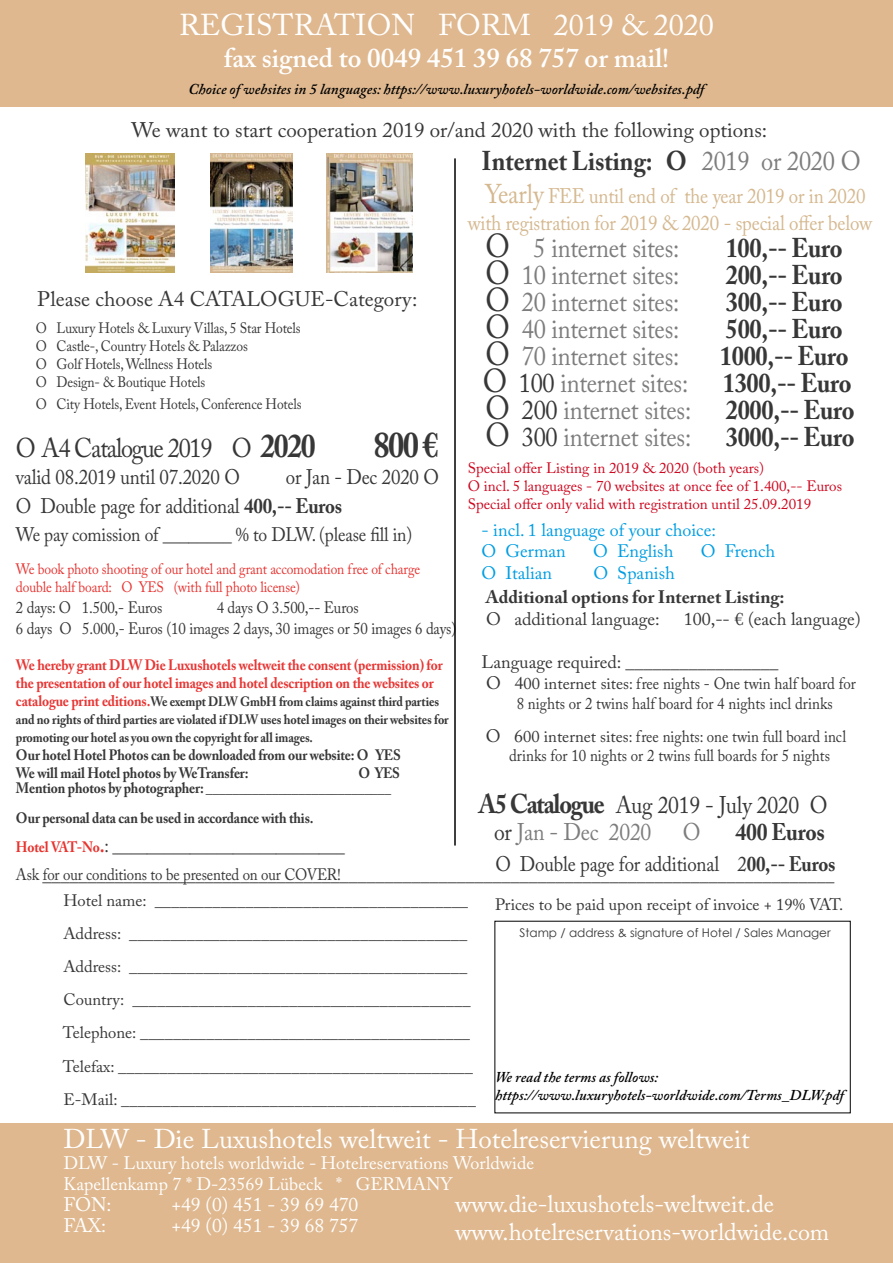
<style>
.page{position:relative;width:893px;height:1263px;background:#fff}
.page>*{position:absolute;margin:0;border:0;box-sizing:border-box;transform-origin:0 0}
.t1{font:700 36px "Adobe Caslon Pro";color:#363736;scale:.9 1}
.t2{font:30px "Adobe Caslon Pro";color:#fff}
.t3{font:27px "Adobe Caslon Pro";letter-spacing:-.01em;color:#7d7d7d;scale:.9 1}
.t4{font:700 27px "Adobe Caslon Pro";letter-spacing:-.01em;color:#363736;scale:.9 1}
.t5{font:27px "Adobe Caslon Pro";color:#fff}
.t6{font:600 27px "Adobe Caslon Pro";color:#fff}
.t7{font:27px "Adobe Caslon Pro";letter-spacing:-.05em;color:#363736;scale:.9 1}
.t8{font:24px/28.8px "Adobe Caslon Pro";color:#fff}
.t9{font:24px/27px "Adobe Caslon Pro";letter-spacing:-.01em;color:#363736;scale:.9 1}
.t10{font:700 24px "Adobe Caslon Pro";letter-spacing:-.01em;color:#363736;scale:.9 1}
.t11{font:24px "Adobe Caslon Pro";color:#7d7d7d;scale:.9 1}
.t12{font:21px/28.5px "Adobe Caslon Pro";letter-spacing:-.005em;color:#363736;scale:.9 1}
.t13{font:21px "Adobe Caslon Pro";letter-spacing:-.005em;color:#363736}
.t14{font:21px/27px "Adobe Caslon Pro";letter-spacing:-.01em;color:#d5b88f;text-align:center;scale:.9 1}
.t15{font:19.5px "Adobe Caslon Pro";letter-spacing:-.01em;color:#363736;scale:.9 1}
.t16{font:19.5px "Adobe Caslon Pro";color:#fff}
.t17{font:18px "Adobe Caslon Pro";color:#363736}
.t18{font:18px/21px "Adobe Caslon Pro";color:#fff}
.t19{font:18px/21.6px "Adobe Caslon Pro";color:#009ee3}
.t20{font:700 18px "Adobe Caslon Pro";color:#363736}
.t21{font:16.5px/33px "Adobe Caslon Pro";color:#363736;text-align:center}
.t22{font:16.5px/21px "Adobe Caslon Pro";color:#363736;scale:.9 1}
.t23{font:700 15px/18px "Adobe Caslon Pro";letter-spacing:-.01em;color:#363736;scale:.9 1}
.t24{font:15px/18px "Adobe Caslon Pro";letter-spacing:-.01em;color:#363736;scale:.9 1}
.t25{font:italic 600 15px/18px "Adobe Caslon Pro";color:#000}
.t26{font:15px/18px "Adobe Caslon Pro";color:#cd071f}
.t27{font:700 15px/18px "Adobe Caslon Pro";letter-spacing:-.01em;color:#e73634;scale:.9 1}
.t28{font:15px/18px "Adobe Caslon Pro";letter-spacing:-.01em;color:#e73532;scale:.9 1}
.t29{font:700 13.5px/18px "Adobe Caslon Pro";letter-spacing:-.01em;color:#363736;scale:.9 1}
.t30{font:12px "Century Gothic";color:#363736}
.s1{font-weight:400;color:#7d7d7d}
.s2{font-size:27px}
.s3{font-size:33px;color:#363736}
.s4{color:#363736}
.s5{font-weight:700;font-size:33px}
.s6{font-weight:700}
.s7{font-size:18px}
.s8{font-weight:700;font-size:27px}
.s9{color:#7d7d7d}
.s10{font-size:15px;color:#e73634}
.s11{font-weight:700;font-size:15px;color:#e7332e}
.s12{font-weight:700;color:#e7332e}
</style>
<div class="page">
<div style="left:0;top:0;width:893px;height:106px;background:#dfb88f"></div>
<div style="left:0;top:1123px;width:893px;height:140px;background:#dfb88f"></div>
<hr style="left:454px;top:158px;width:2px;height:687px;background:#000">
<img style="left:210px;top:153px;width:82px;height:119px">
<img style="left:327px;top:153px;width:86px;height:119px">
<img style="left:85px;top:153px;width:89px;height:119px">
<h2 class="t2" style="left:179px;top:7px;width:536px">REGISTRATION FORM 2019 &amp; 2020</h2>
<h3 class="t6" style="left:224px;top:42px;width:447px">fax signed to 0049 451 39 68 757 or mail!</h3>
<p class="t25" style="left:188px;top:80px;width:517px">Choice of websites in 5 languages: https://www.luxuryhotels-worldwide.com/websites.pdf</p>
<p class="t13" style="left:132px;top:117px;width:637px">We want to start cooperation 2019 or/and 2020 with the following options:</p>
<h3 class="t4" style="left:482px;top:145px;width:423px">Internet Listing: O <span class="s1">2019 or 2020 O</span></h3>
<p class="t14" style="left:468px;top:182px;width:451px"><span class="s2">Yearly</span> FEE until end of the year 2019 or in 2020 with registration for 2019 &amp; 2020 - special offer below</p>
<h3 class="t3" style="left:486px;top:232px;width:217px"><span class="s3">O</span> 5 internet sites:</h3>
<h3 class="t4" style="left:726px;top:232px;width:131px">100,-- Euro</h3>
<h3 class="t3" style="left:486px;top:259px;width:217px"><span class="s3">O</span> 10 internet sites:</h3>
<h3 class="t4" style="left:726px;top:259px;width:131px">200,-- Euro</h3>
<h3 class="t3" style="left:486px;top:286px;width:217px"><span class="s3">O</span> 20 internet sites:</h3>
<h3 class="t4" style="left:726px;top:286px;width:131px">300,-- Euro</h3>
<h3 class="t3" style="left:486px;top:313px;width:217px"><span class="s3">O</span> 40 internet sites:</h3>
<h3 class="t4" style="left:726px;top:313px;width:131px">500,-- Euro</h3>
<h3 class="t3" style="left:486px;top:340px;width:217px"><span class="s3">O</span> 70 internet sites:</h3>
<h3 class="t4" style="left:720px;top:340px;width:145px">1000,-- Euro</h3>
<h3 class="t3" style="left:483px;top:367px;width:230px"><span class="s3">O</span> <span class="s4">100</span> internet sites:</h3>
<h3 class="t4" style="left:723px;top:367px;width:145px">1300,-- Euro</h3>
<h3 class="t3" style="left:486px;top:394px;width:230px"><span class="s3">O</span> <span class="s4">200</span> internet sites:</h3>
<h3 class="t4" style="left:726px;top:394px;width:145px">2000,-- Euro</h3>
<h3 class="t3" style="left:486px;top:421px;width:230px"><span class="s3">O</span> <span class="s4">300</span> internet sites:</h3>
<h3 class="t4" style="left:726px;top:421px;width:145px">3000,-- Euro</h3>
<p class="t26" style="left:468px;top:459px;width:376px">Special offer Listing in 2019 &amp; 2020 (both years)<br>O incl. 5 languages - 70 websites at once fee of 1.400,-- Euros<br>Special offer only valid with registration until 25.09.2019</p>
<p class="t19" style="left:481px;top:519px;width:236px">- incl. 1 language of your choice:<br>O German</p>
<p class="t13" style="left:37px;top:286px;width:382px">Please choose A4 CATALOGUE-Category:</p>
<p class="t24" style="left:36px;top:319px;width:296px">O Luxury Hotels &amp; Luxury Villas, 5 Star Hotels O Castle-, Country Hotels &amp; Palazzos<br>O Golf Hotels, Wellness Hotels<br>O Design- &amp; Boutique Hotels</p>
<p class="t24" style="left:36px;top:394px;width:297px">O City Hotels, Event Hotels, Conference Hotels</p>
<h3 class="t7" style="left:16px;top:432px;width:334px">O A4 Catalogue 2019 O <span class="s5">2020</span></h3>
<h1 class="t1" style="left:374px;top:424px;width:73px">800 €</h1>
<p class="t12" style="left:16px;top:463px;width:250px">valid 08.2019 until 07.2020 O</p>
<p class="t12" style="left:16px;top:463px;width:472px;text-indent:270px">or Jan - Dec 2020 O<br>O Double page for additional <span class="s6">400,-- Euros</span></p>
<p class="t15" style="left:16px;top:523px;width:442px">We pay comission of ________ % to DLW. (please fill in)</p>
<p class="t28" style="left:16px;top:560px;width:451px">We book photo shooting of our hotel and grant accomodation free of charge double half board: O YES (with full photo license)</p>
<p class="t22" style="left:16px;top:597px;width:164px">2 days: O 1.500,- Euros</p>
<p class="t19" style="left:593px;top:540px;width:82px">O English</p>
<p class="t19" style="left:701px;top:540px;width:76px">O French</p>
<p class="t19" style="left:481px;top:562px;width:72px">O Italian</p>
<p class="t19" style="left:593px;top:562px;width:83px">O Spanish</p>
<p class="t20" style="left:486px;top:586px;width:300px">Additional options for Internet Listing:</p>
<p class="t17" style="left:486px;top:608px;width:175px">O additional language:</p>
<p class="t17" style="left:684px;top:608px;width:178px">100,-- € (each language)</p>
<p class="t17" style="left:481px;top:651px;width:299px">Language required: _________________</p>
<p class="t21" style="left:486px;top:674px;width:371px;line-height:19.8px"><span class="s7">O 4</span>00 internet sites: free nights - One twin half board for<br>8 nights or 2 twins half board for 4 nights incl drinks</p>
<p class="t21" style="left:486px;top:726px;width:362px;line-height:19.8px"><span class="s7">O 6</span>00 internet sites: free nights: one twin full board incl drinks for 10 nights or 2 twins full boards for 5 nights</p>
<h3 class="t9" style="left:494px;top:791px;width:372px;text-indent:-15px"><span class="s8">A5 Catalogue</span> Aug 2019 - July 2020 O or <span class="s9">Jan - Dec 2020</span></h3>
<p class="t22" style="left:16px;top:597px;width:491px;text-indent:201px">4 days O 3.500,-- Euros<br>6 days O 5.000,- Euros (10 images 2 days, 30 images or 50 images 6 days)</p>
<p class="t27" style="left:16px;top:656px;width:476px">We hereby grant DLW Die Luxushotels weltweit the consent (permission) for the presentation of our hotel images and hotel description on the websites or</p>
<p class="t29" style="left:16px;top:693px;width:482px"><span class="s10">catalogue print editions.</span>We exempt DLW GmbH from claims against third parties and no rights of third parties are violated if DLW uses hotel images on their websites for promoting our hotel as you own the copyright for all images.</p>
<p class="t23" style="left:16px;top:746px;width:429px">Our hotel Hotel Photos can be downloaded from our website: O YES<br>We will mail Hotel photos by WeTransfer:</p>
<p class="t23" style="left:16px;top:766px;width:428px;line-height:15px;text-indent:343px">O YES<br>Mention photos by photographer: ____________________________</p>
<p class="t23" style="left:16px;top:809px;width:332px">Our personal data can be used in accordance with this.</p>
<p class="t15" style="left:16px;top:834px;width:367px"><span class="s11">Hotel VAT-No</span><span class="s12">.</span>: ___________________________</p>
<p class="t22" style="left:16px;top:864px;width:362px">Ask for our conditions to be presented on our COVER!</p>
<h3 class="t11" style="left:683px;top:817px;width:21px">O</h3>
<h3 class="t10" style="left:736px;top:817px;width:101px">400 Euros</h3>
<p class="t12" style="left:495px;top:850px;width:379px">O Double page for additional 2<span class="s6">00,-- Euros</span></p>
<p class="t17" style="left:43px;top:864px;width:793px">________________________________________________________________________________________</p>
<p class="t21" style="left:63px;top:884px;width:415px;text-align:left">Hotel name: ______________________________________ Address: _________________________________________ Address: _________________________________________ Country: _________________________________________ Telephone: ________________________________________ Telefax: ___________________________________________ E-Mail: ___________________________________________</p>
<p class="t21" style="left:495px;top:888px;width:350px">Prices to be paid upon receipt of invoice + 19% VAT.</p>
<h3 class="t5" style="left:63px;top:1123px;width:688px">DLW - Die Luxushotels weltweit - Hotelreservierung weltweit</h3>
<p class="t18" style="left:63px;top:1152px;width:472px">DLW - Luxury hotels worldwide - Hotelreservations Worldwide<br>Kapellenkamp 7 * D-23569 Lübeck * GERMANY</p>
<p class="t16" style="left:63px;top:1193px;width:50px">FON:</p>
<p class="t16" style="left:171px;top:1193px;width:188px">+49 (0) 451 - 39 69 470</p>
<p class="t16" style="left:63px;top:1214px;width:44px">FAX:</p>
<p class="t16" style="left:171px;top:1214px;width:188px">+49 (0) 451 - 39 68 757</p>
<p class="t30" style="left:519px;top:924px;width:313px">Stamp / address &amp; signature of Hotel / Sales Manager</p>
<p class="t25" style="left:495px;top:1068px;width:350px">We read the terms as follows: https://www.luxuryhotels-worldwide.com/Terms_DLW.pdf</p>
<h3 class="t8" style="left:455px;top:1189px;width:376px">www.die-luxushotels-weltweit.de www.hotelreservations-worldwide.com</h3>
</div>
